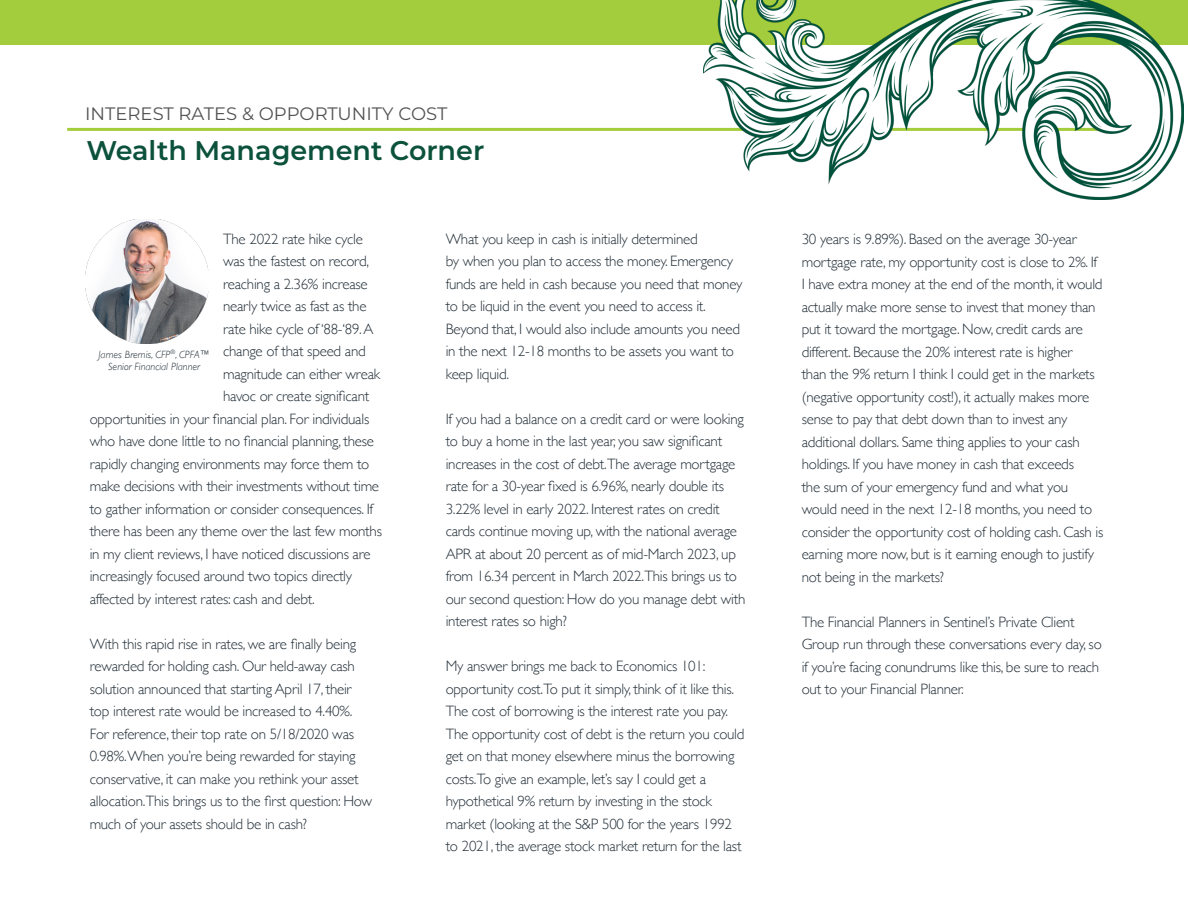
<style>
.page{position:relative;width:1188px;height:918px;background:#fff}
.page>*{position:absolute;margin:0;border:0;box-sizing:border-box;transform-origin:0 0}
.t1{font:600 27px "Montserrat";color:#0b513b}
.t2{font:18px "Montserrat";color:#535355}
.body{font:300 15px/22.5px "Gill Sans";letter-spacing:-.015em;color:#243039}
.t3{font:italic 300 10.5px "Gill Sans";color:#243039}
</style>
<div class="page">
<hr style="left:67px;top:128px;width:1037px;height:3px;background:#a3cd3c">
<div style="left:0;top:0;width:1188px;height:45px;background:#a3cd3c"></div>
<img style="left:703px;top:0;width:480px;height:200px">
<img style="left:85px;top:219px;width:123px;height:124px">
<p class="t2" style="left:85px;top:101px;width:364px">INTEREST RATES &amp; OPPORTUNITY COST</p>
<p class="t1" style="left:86px;top:131px;width:400px">Wealth Management Corner</p>
<p class="body" style="left:223px;top:227px;width:141px">The 2022 rate hike cycle</p>
<p class="body" style="left:223px;top:249px;width:147px">was the fastest on record,</p>
<p class="body" style="left:223px;top:272px;width:146px">reaching a 2.36% increase</p>
<p class="body" style="left:223px;top:294px;width:145px">nearly twice as fast as the</p>
<p class="body" style="left:223px;top:317px;width:152px">rate hike cycle of ‘88-‘89. A</p>
<p class="body" style="left:223px;top:339px;width:144px">change of that speed and</p>
<p class="body" style="left:223px;top:362px;width:159px">magnitude can either wreak</p>
<p class="body" style="left:223px;top:384px;width:148px">havoc or create significant</p>
<p class="body" style="left:90px;top:407px;width:281px">opportunities in your financial plan. For individuals</p>
<p class="body" style="left:90px;top:429px;width:286px">who have done little to no financial planning, these</p>
<p class="body" style="left:90px;top:452px;width:281px">rapidly changing environments may force them to</p>
<p class="body" style="left:90px;top:474px;width:291px">make decisions with their investments without time</p>
<p class="body" style="left:90px;top:497px;width:285px">to gather information or consider consequences. If</p>
<p class="body" style="left:90px;top:519px;width:294px">there has been any theme over the last few months</p>
<p class="body" style="left:90px;top:542px;width:283px">in my client reviews, I have noticed discussions are</p>
<p class="body" style="left:90px;top:564px;width:264px">increasingly focused around two topics directly</p>
<p class="body" style="left:90px;top:587px;width:226px">affected by interest rates: cash and debt.</p>
<p class="body" style="left:90px;top:632px;width:284px">With this rapid rise in rates, we are finally being rewarded for holding cash. Our held-away cash solution announced that starting April 17, their top interest rate would be increased to 4.40%.<br>For reference, their top rate on 5/18/2020 was 0.98%. When you’re being rewarded for staying conservative, it can make you rethink your asset allocation.This brings us to the first question: How much of your assets should be in cash?</p>
<p class="t3" style="left:99px;top:348px;width:113px">James Bremis, CFP<sup>®</sup>, CPFA™</p>
<p class="t3" style="left:108px;top:361px;width:93px">Senior Financial Planner</p>
<p class="body" style="left:446px;top:227px;width:298px">What you keep in cash is initially determined<br>by when you plan to access the money. Emergency funds are held in cash because you need that money to be liquid in the event you need to access it.<br>Beyond that, I would also include amounts you need in the next 12-18 months to be assets you want to keep liquid.</p>
<p class="body" style="left:446px;top:407px;width:301px">If you had a balance on a credit card or were looking to buy a home in the last year, you saw significant increases in the cost of debt.The average mortgage rate for a 30-year fixed is 6.96%, nearly double its 3.22% level in early 2022. Interest rates on credit cards continue moving up, with the national average APR at about 20 percent as of mid-March 2023, up from 16.34 percent in March 2022.This brings us to our second question: How do you manage debt with interest rates so high?</p>
<p class="body" style="left:446px;top:654px;width:300px">My answer brings me back to Economics 101: opportunity cost.To put it simply, think of it like this.<br>The cost of borrowing is the interest rate you pay.<br>The opportunity cost of debt is the return you could get on that money elsewhere minus the borrowing costs.To give an example, let’s say I could get a hypothetical 9% return by investing in the stock market (looking at the S&amp;P 500 for the years 1992 to 2021, the average stock market return for the last</p>
<p class="body" style="left:802px;top:228px;width:303px">30 years is 9.89%). Based on the average 30-year mortgage rate, my opportunity cost is close to 2%. If I have extra money at the end of the month, it would actually make more sense to invest that money than put it toward the mortgage. Now, credit cards are different. Because the 20% interest rate is higher<br>than the 9% return I think I could get in the markets (negative opportunity cost!), it actually makes more sense to pay that debt down than to invest any additional dollars. Same thing applies to your cash holdings. If you have money in cash that exceeds<br>the sum of your emergency fund and what you would need in the next 12-18 months, you need to consider the opportunity cost of holding cash. Cash is earning more now, but is it earning enough to justify not being in the markets?</p>
<p class="body" style="left:802px;top:610px;width:302px">The Financial Planners in Sentinel’s Private Client Group run through these conversations every day, so if you’re facing conundrums like this, be sure to reach out to your Financial Planner.</p>
</div>
